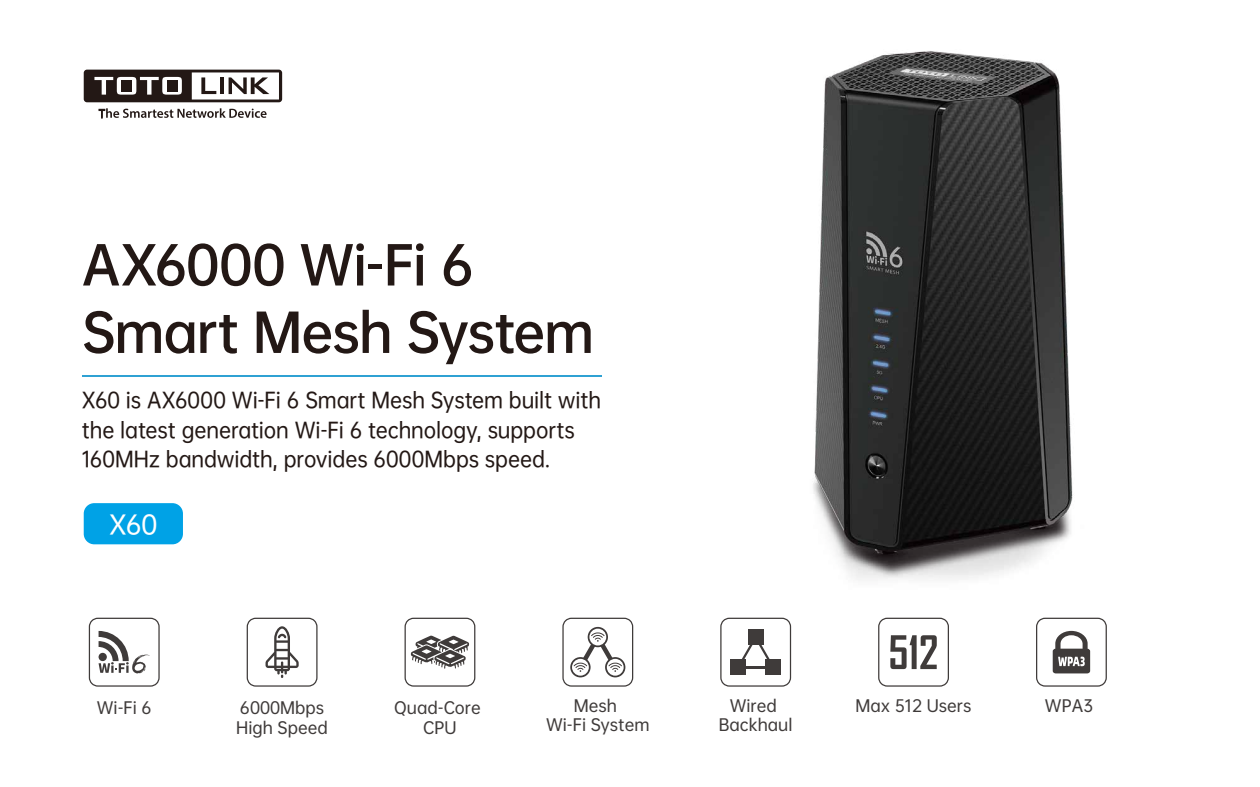
<style>
.page{position:relative;width:1260px;height:787px;background:#fff}
.page>*{position:absolute;margin:0;border:0;box-sizing:border-box;transform-origin:0 0}
.t1{font:50.66px/67.4px "OPPO Sans B";letter-spacing:-.025em;color:#231815}
.t2{font:25.11px "OPPO Sans M";color:#fff}
.t3{font:20.74px/29.5px "OPPO Sans M";letter-spacing:-.005em;color:#231815;scale:.96 1}
.t4{font:15.92px/19.1px "OPPO Sans M";color:#3f3b3a;text-align:center}
</style>
<div class="page">
<svg style="left:84px;top:70px;width:198px;height:32px"></svg>
<svg style="left:99px;top:108px;width:168px;height:11px"></svg>
<div style="left:84px;top:503px;width:99px;height:41px;background:#00a2e6;border-radius:10px"></div>
<hr style="left:82px;top:375px;width:519px;height:2px;background:#2fa1d3">
<svg style="left:562px;top:617px;width:71px;height:69px"></svg>
<svg style="left:247px;top:617px;width:71px;height:69px"></svg>
<svg style="left:720px;top:617px;width:71px;height:69px"></svg>
<hr style="left:738px;top:665px;width:35px;height:3px;background:#3f3b3a">
<svg style="left:89px;top:617px;width:71px;height:69px"></svg>
<svg style="left:1036px;top:617px;width:71px;height:69px"></svg>
<img style="left:813px;top:51px;width:260px;height:529px">
<svg style="left:405px;top:617px;width:70px;height:69px"></svg>
<svg style="left:878px;top:617px;width:71px;height:69px"></svg>
<h1 class="t1" style="left:82px;top:226px;width:514px">AX6000 Wi-Fi 6<br>Smart Mesh System</h1>
<p class="t3" style="left:82px;top:384px;width:542px">X60 is AX6000 Wi-Fi 6 Smart Mesh System built with the latest generation Wi-Fi 6 technology, supports<br>160MHz bandwidth, provides 6000Mbps speed.</p>
<p class="t2" style="left:109px;top:503px;width:50px">X60</p>
<p class="t4" style="left:719px;top:694px;width:75px">Wired<br>Backhaul</p>
<p class="t4" style="left:394px;top:697px;width:88px">Quad-Core<br>CPU</p>
<p class="t4" style="left:546px;top:694px;width:105px">Mesh<br>Wi-Fi System</p>
<p class="t4" style="left:240px;top:697px;width:86px">6000Mbps</p>
<p class="t4" style="left:856px;top:694px;width:118px">Max 512 Users</p>
<p class="t4" style="left:236px;top:716px;width:93px">High Speed</p>
<p class="t4" style="left:97px;top:697px;width:56px">Wi-Fi 6</p>
<p class="t4" style="left:1045px;top:694px;width:50px">WPA3</p>
</div>
